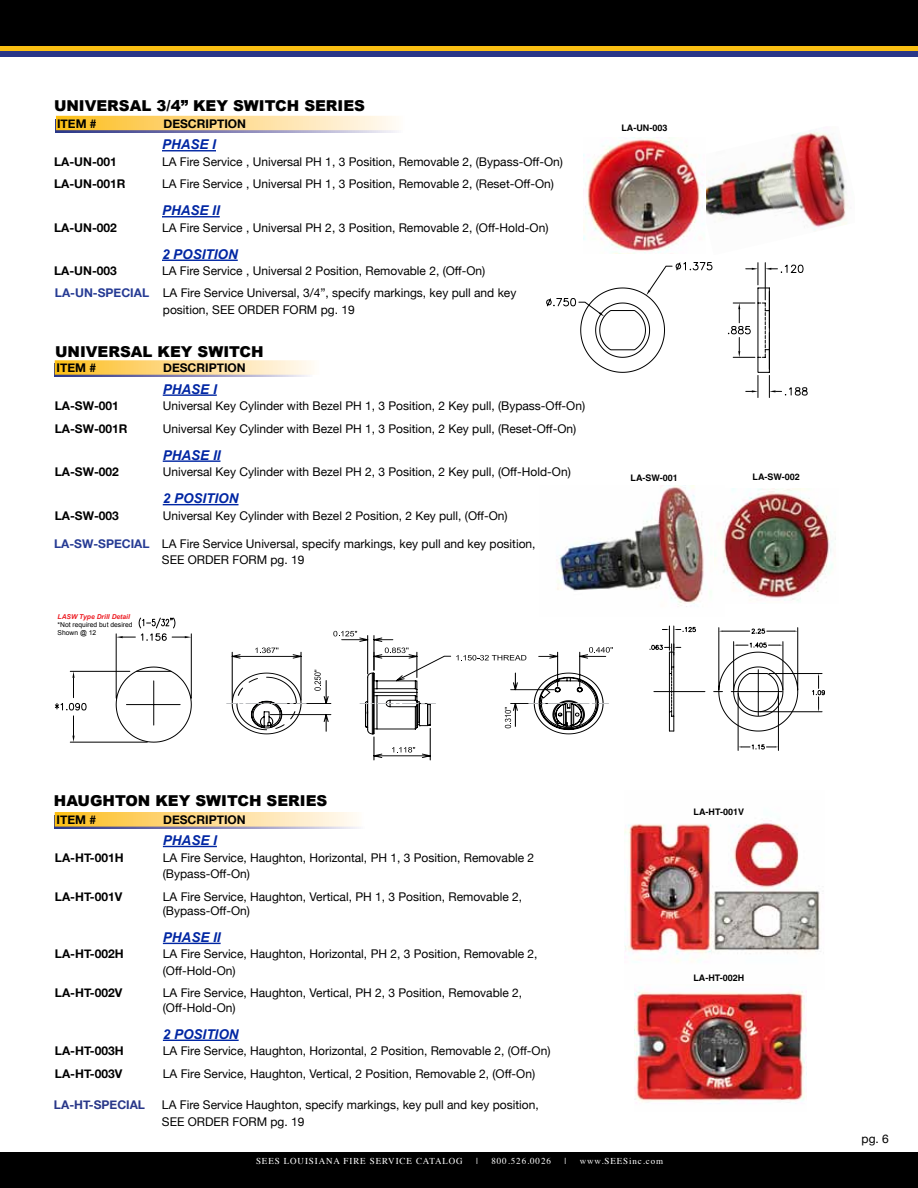
<style>
.page{position:relative;width:918px;height:1188px;background:#fff}
.page>*{position:absolute;margin:0;border:0;box-sizing:border-box;transform-origin:0 0}
.t1{font:900 15px "Arial";color:#000}
.t2{font:italic 700 13.5px "Arial";color:#0026a3}
.t3{font:12px/16.5px "Helvetica Neue";color:#000}
.t4{font:700 12px "Helvetica Neue";color:#000}
.t5{font:700 12px "Helvetica Neue";color:#293789}
.t6{font:9px "Times";letter-spacing:.1em;color:#fff}
.t7{font:700 9px "Helvetica";color:#000}
.t8{font:6.75px/7.6px "Arial";color:#000}
.t9{font:italic 700 6.75px "Arial";color:#ed1d24}
.s1{font-weight:700;color:#263b94}
</style>
<div class="page">
<svg style="left:0;top:50px;width:918px;height:6px;background:#4c4d75"></svg>
<div style="left:0;top:0;width:918px;height:50px;background:linear-gradient(to right,#fbbf12,#fbbf12)"></div>
<div style="left:0;top:1153px;width:918px;height:35px;background:#000"></div>
<div style="left:0;top:0;width:918px;height:45px;background:#000"></div>
<hr style="left:162px;top:150px;width:54px;height:1px;background:#0026a3">
<hr style="left:162px;top:216px;width:58px;height:1px;background:#0026a3">
<hr style="left:162px;top:260px;width:76px;height:1px;background:#0026a3">
<svg style="left:227px;top:631px;width:386px;height:129px"></svg>
<img style="left:556px;top:486px;width:159px;height:121px">
<svg style="left:650px;top:626px;width:175px;height:124px"></svg>
<svg style="left:54px;top:617px;width:138px;height:126px"></svg>
<hr style="left:126px;top:704px;width:54px;height:1px;background:#000">
<hr style="left:153px;top:681px;width:1px;height:44px;background:#000">
<img style="left:706px;top:128px;width:142px;height:103px">
<img style="left:584px;top:137px;width:120px;height:117px">
<svg style="left:546px;top:262px;width:262px;height:136px"></svg>
<img style="left:715px;top:488px;width:121px;height:114px">
<hr style="left:163px;top:394px;width:54px;height:2px;background:#0026a3">
<hr style="left:163px;top:460px;width:58px;height:2px;background:#0026a3">
<hr style="left:163px;top:504px;width:76px;height:1px;background:#0026a3">
<hr style="left:163px;top:846px;width:54px;height:1px;background:#0026a3">
<hr style="left:163px;top:943px;width:58px;height:1px;background:#0026a3">
<hr style="left:163px;top:1040px;width:76px;height:1px;background:#0026a3">
<img style="left:625px;top:820px;width:196px;height:143px">
<img style="left:634px;top:987px;width:173px;height:117px">
<svg style="left:56px;top:130px;width:341px;height:3px"></svg>
<svg style="left:59px;top:119px;width:337px;height:8px;background:#fedb8b"></svg>
<div style="left:56px;top:116px;width:542px;height:14px;border:2px solid #fff"></div>
<svg style="left:55px;top:375px;width:253px;height:2px"></svg>
<svg style="left:58px;top:363px;width:256px;height:9px;background:#fedb8c"></svg>
<div style="left:55px;top:360px;width:412px;height:15px;border:2px solid #fff"></div>
<svg style="left:55px;top:827px;width:304px;height:2px"></svg>
<svg style="left:58px;top:815px;width:299px;height:9px;background:#fedb8c"></svg>
<div style="left:55px;top:812px;width:480px;height:15px;border:2px solid #fff"></div>
<p class="t1" style="left:54px;top:95px;width:313px">UNIVERSAL 3/4” KEY SWITCH SERIES</p>
<p class="t4" style="left:57px;top:116px;width:41px">ITEM #</p>
<p class="t4" style="left:164px;top:116px;width:84px">DESCRIPTION</p>
<p class="t2" style="left:162px;top:136px;width:56px">PHASE I</p>
<p class="t4" style="left:54px;top:154px;width:64px">LA-UN-001</p>
<p class="t3" style="left:162px;top:153px;width:402px">LA Fire Service , Universal PH 1, 3 Position, Removable 2, (Bypass-Off-On)</p>
<p class="t4" style="left:54px;top:177px;width:73px">LA-UN-001R</p>
<p class="t3" style="left:162px;top:176px;width:394px">LA Fire Service , Universal PH 1, 3 Position, Removable 2, (Reset-Off-On)</p>
<p class="t2" style="left:162px;top:202px;width:59px">PHASE II</p>
<p class="t4" style="left:54px;top:220px;width:64px">LA-UN-002</p>
<p class="t3" style="left:162px;top:219px;width:388px">LA Fire Service , Universal PH 2, 3 Position, Removable 2, (Off-Hold-On)</p>
<p class="t2" style="left:162px;top:245px;width:77px">2 POSITION</p>
<p class="t4" style="left:54px;top:264px;width:64px">LA-UN-003</p>
<p class="t3" style="left:162px;top:263px;width:325px">LA Fire Service , Universal 2 Position, Removable 2, (Off-On)</p>
<p class="t3" style="left:163px;top:285px;width:355px;text-indent:-108px"><span class="s1">LA-UN-SPECIAL</span> LA Fire Service Universal, 3/4”, specify markings, key pull and key position, SEE ORDER FORM pg. 19</p>
<p class="t1" style="left:55px;top:341px;width:210px">UNIVERSAL KEY SWITCH</p>
<p class="t2" style="left:163px;top:380px;width:56px">PHASE I</p>
<p class="t4" style="left:55px;top:399px;width:66px">LA-SW-001</p>
<p class="t3" style="left:163px;top:398px;width:424px">Universal Key Cylinder with Bezel PH 1, 3 Position, 2 Key pull, (Bypass-Off-On)</p>
<p class="t4" style="left:55px;top:421px;width:74px">LA-SW-001R</p>
<p class="t3" style="left:163px;top:420px;width:415px">Universal Key Cylinder with Bezel PH 1, 3 Position, 2 Key pull, (Reset-Off-On)</p>
<p class="t2" style="left:163px;top:446px;width:59px">PHASE II</p>
<p class="t4" style="left:55px;top:465px;width:66px">LA-SW-002</p>
<p class="t3" style="left:163px;top:464px;width:410px">Universal Key Cylinder with Bezel PH 2, 3 Position, 2 Key pull, (Off-Hold-On)</p>
<p class="t2" style="left:163px;top:490px;width:77px">2 POSITION</p>
<p class="t4" style="left:55px;top:508px;width:66px">LA-SW-003</p>
<p class="t3" style="left:163px;top:507px;width:346px">Universal Key Cylinder with Bezel 2 Position, 2 Key pull, (Off-On)</p>
<p class="t4" style="left:57px;top:360px;width:41px">ITEM #</p>
<p class="t4" style="left:163px;top:360px;width:84px">DESCRIPTION</p>
<p class="t3" style="left:162px;top:535px;width:375px;text-indent:-108px"><span class="s1">LA-SW-SPECIAL</span> LA Fire Service Universal, specify markings, key pull and key position,<br>SEE ORDER FORM pg. 19</p>
<p class="t9" style="left:58px;top:612px;width:74px">LASW Type Drill Detail</p>
<p class="t8" style="left:58px;top:621px;width:77px">*Not required but desired<br>Shown @ 12</p>
<p class="t7" style="left:621px;top:123px;width:47px">LA-UN-003</p>
<p class="t7" style="left:631px;top:473px;width:49px">LA-SW-001</p>
<p class="t7" style="left:753px;top:471px;width:49px">LA-SW-002</p>
<p class="t1" style="left:54px;top:790px;width:275px">HAUGHTON KEY SWITCH SERIES</p>
<p class="t4" style="left:57px;top:812px;width:41px">ITEM #</p>
<p class="t4" style="left:163px;top:812px;width:84px">DESCRIPTION</p>
<p class="t2" style="left:163px;top:832px;width:56px">PHASE I</p>
<p class="t4" style="left:55px;top:850px;width:70px">LA-HT-001H</p>
<p class="t3" style="left:163px;top:849px;width:373px">LA Fire Service, Haughton, Horizontal, PH 1, 3 Position, Removable 2 (Bypass-Off-On)</p>
<p class="t4" style="left:55px;top:889px;width:69px">LA-HT-001V</p>
<p class="t3" style="left:163px;top:889px;width:361px;line-height:14.4px">LA Fire Service, Haughton, Vertical, PH 1, 3 Position, Removable 2, (Bypass-Off-On)</p>
<p class="t2" style="left:163px;top:928px;width:59px">PHASE II</p>
<p class="t4" style="left:55px;top:947px;width:70px">LA-HT-002H</p>
<p class="t3" style="left:163px;top:946px;width:376px">LA Fire Service, Haughton, Horizontal, PH 2, 3 Position, Removable 2, (Off-Hold-On)</p>
<p class="t4" style="left:55px;top:986px;width:69px">LA-HT-002V</p>
<p class="t3" style="left:163px;top:986px;width:361px;line-height:14.4px">LA Fire Service, Haughton, Vertical, PH 2, 3 Position, Removable 2, (Off-Hold-On)</p>
<p class="t2" style="left:163px;top:1025px;width:77px">2 POSITION</p>
<p class="t4" style="left:55px;top:1044px;width:70px">LA-HT-003H</p>
<p class="t3" style="left:163px;top:1043px;width:389px">LA Fire Service, Haughton, Horizontal, 2 Position, Removable 2, (Off-On)</p>
<p class="t4" style="left:55px;top:1066px;width:69px">LA-HT-003V</p>
<p class="t3" style="left:163px;top:1065px;width:374px">LA Fire Service, Haughton, Vertical, 2 Position, Removable 2, (Off-On)</p>
<p class="t5" style="left:54px;top:1098px;width:93px">LA-HT-SPECIAL</p>
<p class="t3" style="left:162px;top:1097px;width:378px">LA Fire Service Haughton, specify markings, key pull and key position,<br>SEE ORDER FORM pg. 19</p>
<p class="t6" style="left:256px;top:1153px;width:208px">SEES LOUISIANA FIRE SERVICE CATALOG</p>
<p class="t6" style="left:476px;top:1153px;width:3px">|</p>
<p class="t6" style="left:492px;top:1153px;width:61px">800.526.0026</p>
<p class="t6" style="left:564px;top:1153px;width:3px">|</p>
<p class="t6" style="left:580px;top:1153px;width:85px">www.SEESinc.com</p>
<p class="t7" style="left:694px;top:806px;width:52px">LA-HT-001V</p>
<p class="t7" style="left:693px;top:973px;width:53px">LA-HT-002H</p>
<p class="t3" style="left:862px;top:1130px;width:29px">pg. 6</p>
</div>
